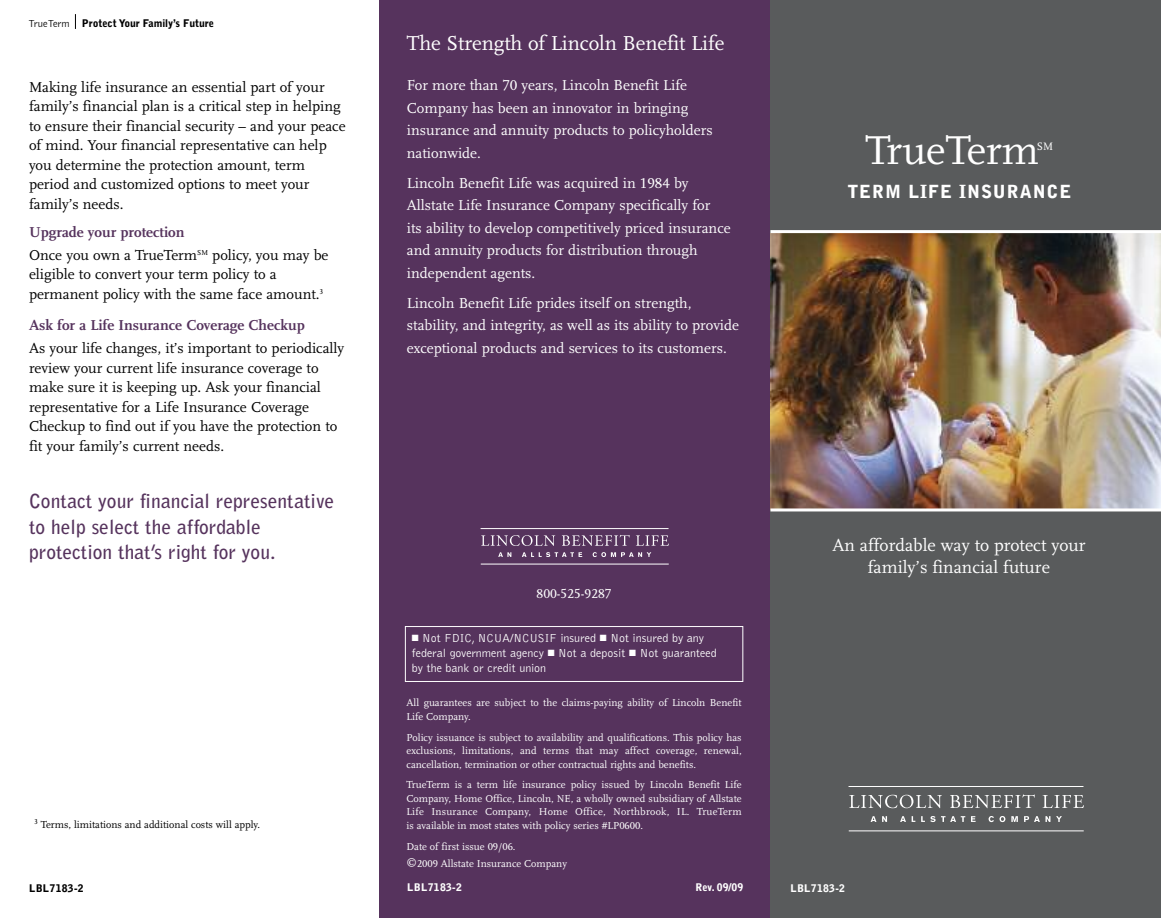
<style>
.page{position:relative;width:1161px;height:918px;background:#fff}
.page>*{position:absolute;margin:0;border:0;box-sizing:border-box;transform-origin:0 0}
.t1{font:42px "Scala LF";color:#fff}
.t2{font:21px "Scala LF";letter-spacing:-.005em;color:#fff}
.t3{font:700 19.5px/25.5px "Bell Gothic";color:#56335d}
.t4{font:18px/22.5px "Scala LF";color:#fff;text-align:center}
.t5{font:900 18px "Bell Gothic";letter-spacing:.05em;color:#fff}
.t6{font:15px/19.5px "Scala LF";color:#000}
.t7{font:15px/22.5px "Scala LF";color:#fff}
.t8{font:700 15px "Scala LF";color:#56335d}
.t9{font:13.5px "Scala LF";color:#fff}
.t10{font:300 12px/15px "Bell Gothic";color:#fff}
.t11{font:11.25px "Scala LF";color:#fff}
.t12{font:10.5px/13.5px "Scala LF";color:#fff}
.t13{font:10.5px "Scala LF";color:#000}
.t14{font:900 10.5px "Bell Gothic";letter-spacing:-.01em;color:#000}
.t15{font:900 10.5px "Bell Gothic";letter-spacing:.025em;color:#fff}
.t16{font:900 10.5px "Bell Gothic";letter-spacing:.025em;color:#000}
.s1{font-weight:300}
.s2{font-weight:700;color:#56335d}
</style>
<div class="page">
<div style="left:379px;top:0;width:393px;height:918px;background:#56335d"></div>
<div style="left:770px;top:0;width:391px;height:918px;background:#595b5c"></div>
<svg style="left:849px;top:795px;width:93px;height:13px"></svg>
<svg style="left:950px;top:794px;width:85px;height:14px"></svg>
<svg style="left:1043px;top:795px;width:41px;height:13px"></svg>
<hr style="left:849px;top:830px;width:235px;height:1px;background:#fff">
<hr style="left:849px;top:786px;width:234px;height:1px;background:#fff">
<svg style="left:871px;top:816px;width:5px;height:6px"></svg>
<svg style="left:882px;top:816px;width:5px;height:6px"></svg>
<svg style="left:900px;top:816px;width:6px;height:6px"></svg>
<svg style="left:912px;top:816px;width:3px;height:6px"></svg>
<svg style="left:921px;top:816px;width:44px;height:6px"></svg>
<svg style="left:971px;top:816px;width:5px;height:6px"></svg>
<svg style="left:989px;top:816px;width:5px;height:6px"></svg>
<svg style="left:1000px;top:816px;width:5px;height:6px"></svg>
<svg style="left:1011px;top:816px;width:7px;height:6px"></svg>
<svg style="left:1024px;top:816px;width:16px;height:6px"></svg>
<svg style="left:1046px;top:816px;width:4px;height:6px"></svg>
<svg style="left:1056px;top:816px;width:6px;height:6px"></svg>
<svg style="left:481px;top:535px;width:74px;height:11px"></svg>
<svg style="left:562px;top:535px;width:68px;height:11px"></svg>
<svg style="left:636px;top:535px;width:33px;height:11px"></svg>
<hr style="left:481px;top:564px;width:188px;height:1px;background:#fff">
<hr style="left:481px;top:528px;width:188px;height:1px;background:#fff">
<svg style="left:498px;top:552px;width:13px;height:5px"></svg>
<svg style="left:522px;top:552px;width:60px;height:5px"></svg>
<svg style="left:593px;top:552px;width:58px;height:5px"></svg>
<div style="left:405px;top:626px;width:338px;height:56px;border:1px solid #fff"></div>
<svg style="left:75px;top:14px;width:1px;height:15px"></svg>
<img style="left:770px;top:234px;width:391px;height:274px">
<hr style="left:770px;top:230px;width:391px;height:3px;background:#fff">
<hr style="left:770px;top:508px;width:391px;height:3px;background:#fff">
<p class="t14" style="left:28px;top:19px;width:187px"><span class="s1">TrueTerm</span> Protect Your Family’s Future</p>
<p class="t6" style="left:29px;top:79px;width:318px">Making life insurance an essential part of your family’s financial plan is a critical step in helping to ensure their financial security – and your peace of mind. Your financial representative can help you determine the protection amount, term period and customized options to meet your family’s needs.</p>
<p class="t6" style="left:29px;top:222px;width:301px;line-height:22.8px"><span class="s2">Upgrade your protection<br></span>Once you own a TrueTerm<sup>SM</sup> policy, you may be</p>
<p class="t6" style="left:29px;top:266px;width:296px">eligible to convert your term policy to a permanent policy with the same face amount.<sup>3</sup></p>
<p class="t8" style="left:29px;top:320px;width:277px">Ask for a Life Insurance Coverage Checkup</p>
<p class="t6" style="left:29px;top:340px;width:317px">As your life changes, it’s important to periodically review your current life insurance coverage to make sure it is keeping up. Ask your financial representative for a Life Insurance Coverage Checkup to find out if you have the protection to fit your family’s current needs.</p>
<h3 class="t3" style="left:29px;top:490px;width:307px">Contact your financial representative to help select the affordable protection that’s right for you.</h3>
<p class="t13" style="left:34px;top:821px;width:227px"><sup>3</sup> Terms, limitations and additional costs will apply.</p>
<p class="t16" style="left:29px;top:884px;width:56px">LBL7183-2</p>
<h2 class="t2" style="left:407px;top:36px;width:319px">The Strength of Lincoln Benefit Life</h2>
<p class="t7" style="left:407px;top:76px;width:307px">For more than 70 years, Lincoln Benefit Life Company has been an innovator in bringing insurance and annuity products to policyholders nationwide.</p>
<p class="t7" style="left:407px;top:173px;width:325px">Lincoln Benefit Life was acquired in 1984 by Allstate Life Insurance Company specifically for<br>its ability to develop competitively priced insurance and annuity products for distribution through independent agents.</p>
<p class="t7" style="left:407px;top:293px;width:334px">Lincoln Benefit Life prides itself on strength, stability, and integrity, as well as its ability to provide exceptional products and services to its customers.</p>
<h1 class="t1" style="left:866px;top:135px;width:175px">TrueTerm</h1>
<p class="t11" style="left:1037px;top:142px;width:18px">SM</p>
<p class="t5" style="left:847px;top:185px;width:226px">TERM LIFE INSURANCE</p>
<p class="t9" style="left:537px;top:588px;width:76px">800-525-9287</p>
<p class="t10" style="left:412px;top:632px;width:307px">■ Not FDIC, NCUA/NCUSIF insured ■ Not insured by any federal government agency ■ Not a deposit ■ Not guaranteed by the bank or credit union</p>
<p class="t12" style="left:406px;top:697px;width:337px">All guarantees are subject to the claims-paying ability of Lincoln Benefit<br>Life Company.</p>
<p class="t12" style="left:407px;top:731px;width:337px;text-align:justify">Policy issuance is subject to availability and qualifications. This policy has exclusions, limitations, and terms that may affect coverage, renewal, cancellation, termination or other contractual rights and benefits.</p>
<p class="t12" style="left:407px;top:779px;width:337px;text-align:justify">TrueTerm is a term life insurance policy issued by Lincoln Benefit Life Company, Home Office, Lincoln, NE, a wholly owned subsidiary of Allstate Life Insurance Company, Home Office, Northbrook, IL. TrueTerm is available in most states with policy series #LP0600.</p>
<p class="t12" style="left:407px;top:839px;width:162px;line-height:16.8px">Date of first issue 09/06.<br>©2009 Allstate Insurance Company</p>
<p class="t15" style="left:407px;top:883px;width:56px">LBL7183-2</p>
<p class="t15" style="left:695px;top:883px;width:49px">Rev. 09/09</p>
<p class="t4" style="left:832px;top:535px;width:255px">An affordable way to protect your family’s financial future</p>
<p class="t15" style="left:790px;top:884px;width:56px">LBL7183-2</p>
</div>
